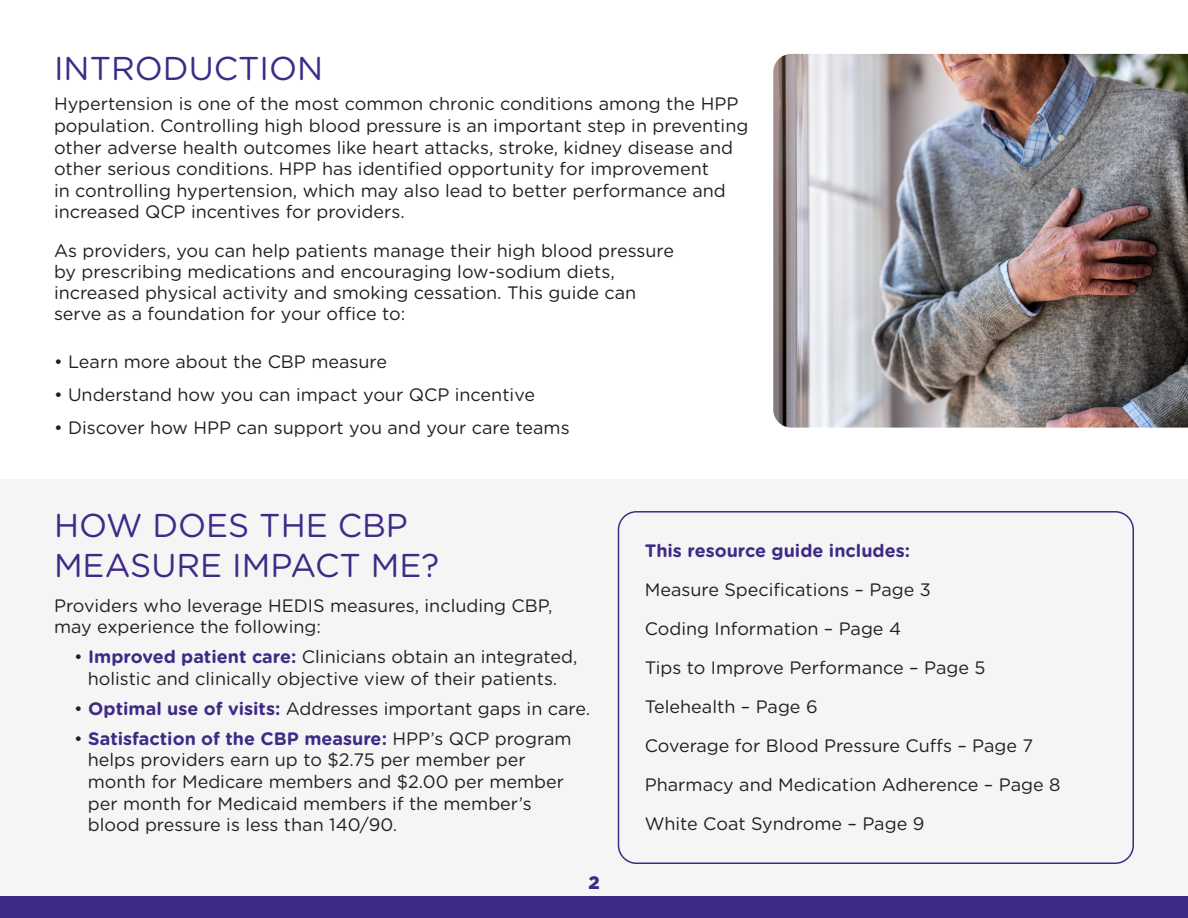
<style>
.page{position:relative;width:1188px;height:918px;background:#fff}
.page>*{position:absolute;margin:0;border:0;box-sizing:border-box;transform-origin:0 0}
.t1{font:33px/39.6px "Gotham Rounded";color:#3f2a86}
.t2{font:18px/21.6px "Gotham Rounded";color:#231f20}
.t3{font:700 18px "Gotham Rounded";color:#3f2a86}
.t4{font:900 18px "Gotham";color:#3f2a86}
.s1{font-weight:700;color:#3f2a86}
</style>
<div class="page">
<div style="left:0;top:480px;width:1188px;height:438px;background:#f5f5f6"></div>
<div style="left:0;top:896px;width:1188px;height:22px;background:#3f2a86"></div>
<div style="left:618px;top:511px;width:516px;height:353px;border:2px solid #3f2a86;border-radius:18px"></div>
<img style="left:773px;top:54px;width:415px;height:374px">
<p class="t1" style="left:54px;top:47px;width:271px">INTRODUCTION</p>
<p class="t2" style="left:54px;top:92px;width:696px">Hypertension is one of the most common chronic conditions among the HPP population. Controlling high blood pressure is an important step in preventing other adverse health outcomes like heart attacks, stroke, kidney disease and other serious conditions. HPP has identified opportunity for improvement<br>in controlling hypertension, which may also lead to better performance and increased QCP incentives for providers.</p>
<p class="t2" style="left:54px;top:240px;width:622px;line-height:21px">As providers, you can help patients manage their high blood pressure by prescribing medications and encouraging low-sodium diets, increased physical activity and smoking cessation. This guide can serve as a foundation for your office to:</p>
<p class="t2" style="left:54px;top:350px;width:335px">• Learn more about the CBP measure</p>
<p class="t2" style="left:54px;top:383px;width:483px">• Understand how you can impact your QCP incentive</p>
<p class="t2" style="left:54px;top:416px;width:517px">• Discover how HPP can support you and your care teams</p>
<p class="t1" style="left:54px;top:504px;width:387px">HOW DOES THE CBP<br>MEASURE IMPACT ME?</p>
<p class="t2" style="left:54px;top:594px;width:500px">Providers who leverage HEDIS measures, including CBP, may experience the following:</p>
<p class="t2" style="left:74px;top:645px;width:505px;text-align:center">• <span class="s1">Improved patient care:</span> Clinicians obtain an integrated, holistic and clinically objective view of their patients.</p>
<p class="t2" style="left:74px;top:697px;width:518px">• <span class="s1">Optimal use of visits:</span> Addresses important gaps in care.</p>
<p class="t2" style="left:88px;top:727px;width:485px;text-indent:-14px">• <span class="s1">Satisfaction of the CBP measure:</span> HPP’s QCP program helps providers earn up to $2.75 per member per month for Medicare members and $2.00 per member per month for Medicaid members if the member’s blood pressure is less than 140/90.</p>
<p class="t4" style="left:588px;top:870px;width:13px">2</p>
<p class="t3" style="left:645px;top:537px;width:267px">This resource guide includes:</p>
<p class="t2" style="left:645px;top:578px;width:288px">Measure Specifications – Page 3</p>
<p class="t2" style="left:645px;top:617px;width:258px">Coding Information – Page 4</p>
<p class="t2" style="left:645px;top:656px;width:342px">Tips to Improve Performance – Page 5</p>
<p class="t2" style="left:645px;top:695px;width:174px">Telehealth – Page 6</p>
<p class="t2" style="left:645px;top:734px;width:390px">Coverage for Blood Pressure Cuffs – Page 7</p>
<p class="t2" style="left:645px;top:773px;width:417px">Pharmacy and Medication Adherence – Page 8</p>
<p class="t2" style="left:645px;top:812px;width:281px">White Coat Syndrome – Page 9</p>
</div>
